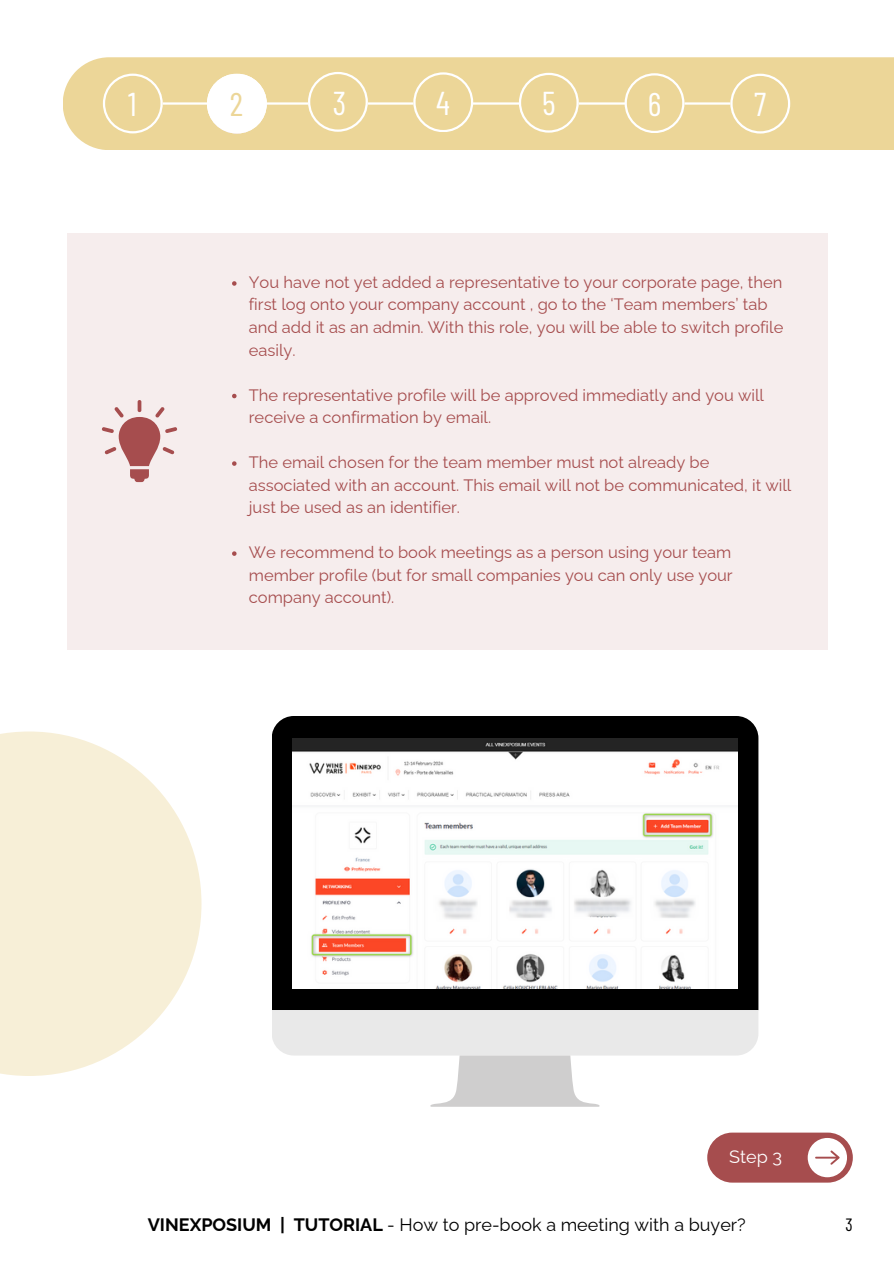
<style>
.page{position:relative;width:894px;height:1264px;background:#fff}
.page>*{position:absolute;margin:0;border:0;box-sizing:border-box;transform-origin:0 0}
.t1{font:33px "Barlow Condensed";color:#fff}
.t2{font:33px "Barlow Condensed";color:#ecd698}
.t3{font:18px "Raleway";color:#000}
.t4{font:18px "Raleway";color:#fff}
.t5{font:17.7px "Barlow Condensed";color:#000}
.t6{font:16.5px/22.5px "Raleway";color:#a64d4e}
.s1{font-weight:700}
</style>
<div class="page">
<div style="left:63px;top:57px;width:830px;height:93px;background:#ecd698"></div>
<hr style="left:151px;top:102px;width:593px;height:3px;background:#fff">
<svg style="left:624px;top:73px;width:60px;height:60px;background:#eedaa3"></svg>
<svg style="left:730px;top:74px;width:59px;height:59px;background:#eedaa3"></svg>
<svg style="left:207px;top:74px;width:59px;height:59px"></svg>
<svg style="left:308px;top:72px;width:59px;height:59px;background:#eedaa3"></svg>
<svg style="left:413px;top:72px;width:60px;height:60px;background:#eedaa3"></svg>
<svg style="left:518px;top:73px;width:60px;height:59px;background:#eedaa3"></svg>
<svg style="left:103px;top:74px;width:59px;height:59px;background:#eedaa3"></svg>
<div style="left:68px;top:233px;width:759px;height:416px;background:#f6eded"></div>
<svg style="left:102px;top:400px;width:75px;height:82px"></svg>
<svg style="left:232px;top:281px;width:4px;height:5px"></svg>
<svg style="left:232px;top:394px;width:4px;height:4px"></svg>
<svg style="left:232px;top:461px;width:4px;height:5px"></svg>
<svg style="left:232px;top:551px;width:4px;height:5px"></svg>
<div style="left:272px;top:716px;width:486px;height:294px;background:#000"></div>
<svg style="left:272px;top:1010px;width:486px;height:96px"></svg>
<img style="left:292px;top:739px;width:445px;height:249px">
<svg style="left:0;top:731px;width:201px;height:344px;fill:#f7efd7"></svg>
<div style="left:707px;top:1132px;width:145px;height:50px;background:#a64d4e;border-radius:25px"></div>
<svg style="left:807px;top:1137px;width:39px;height:40px"></svg>
<h1 class="t1" style="left:128px;top:83px;width:10px">1</h1>
<h1 class="t2" style="left:230px;top:83px;width:15px">2</h1>
<h1 class="t1" style="left:332px;top:82px;width:15px">3</h1>
<h1 class="t1" style="left:436px;top:82px;width:15px">4</h1>
<h1 class="t1" style="left:542px;top:82px;width:15px">5</h1>
<h1 class="t1" style="left:647px;top:83px;width:15px">6</h1>
<h1 class="t1" style="left:754px;top:83px;width:14px">7</h1>
<p class="t6" style="left:249px;top:271px;width:536px">You have not yet added a representative to your corporate page, then first log onto your company account , go to the ‘Team members’ tab and add it as an admin. With this role, you will be able to switch profile easily.</p>
<p class="t6" style="left:249px;top:383px;width:516px">The representative profile will be approved immediatly and you will receive a confirmation by email.</p>
<p class="t6" style="left:249px;top:451px;width:544px">The email chosen for the team member must not already be associated with an account. This email will not be communicated, it will just be used as an identifier.</p>
<p class="t6" style="left:249px;top:541px;width:485px;text-align:justify">We recommend to book meetings as a person using your team member profile (but for small companies you can only use your company account).</p>
<p class="t4" style="left:729px;top:1146px;width:54px">Step 3</p>
<p class="t3" style="left:148px;top:1213px;width:599px"><span class="s1">VINEXPOSIUM | TUTORIAL</span> - How to pre-book a meeting with a buyer?</p>
<p class="t5" style="left:845px;top:1213px;width:9px">3</p>
</div>
